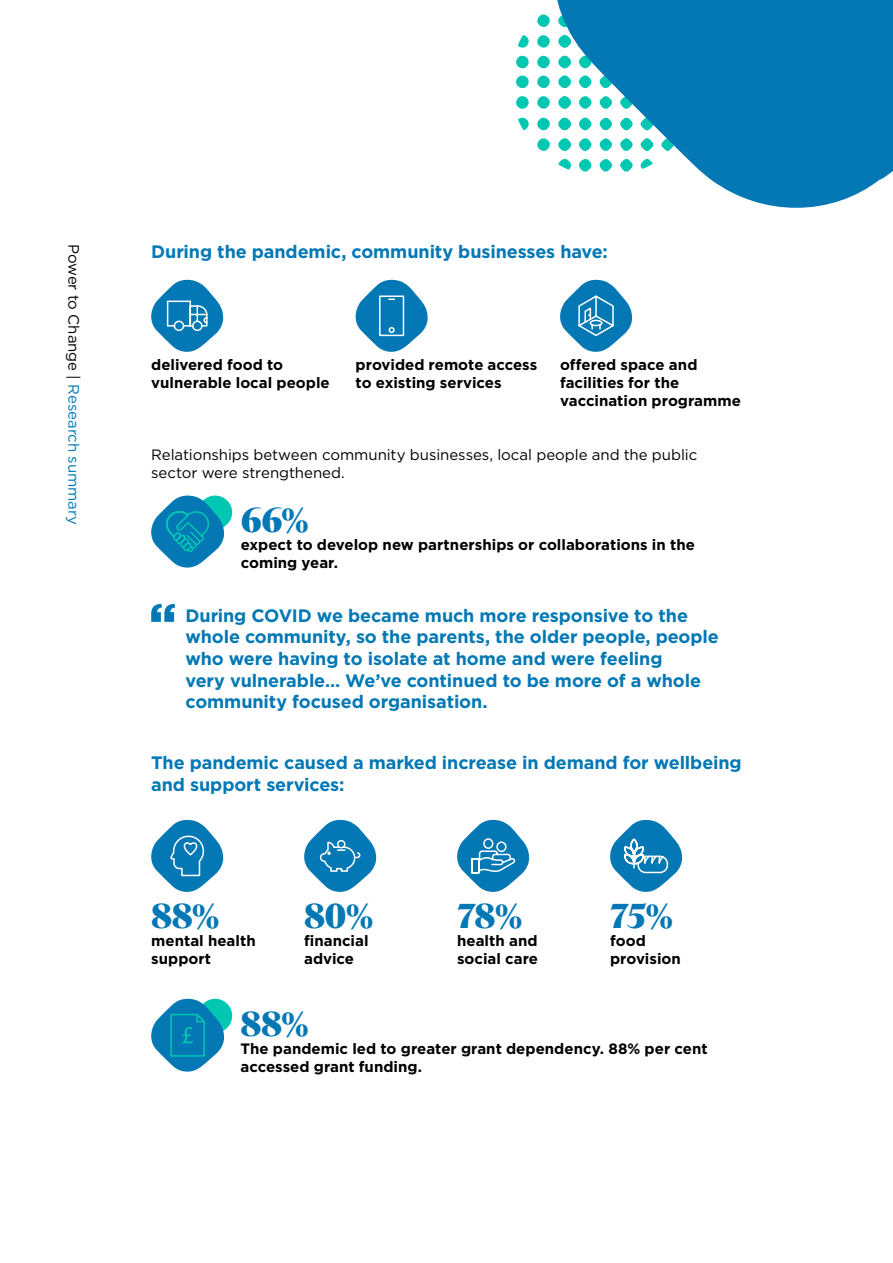
<style>
.page{position:relative;width:893px;height:1263px;background:#fff}
.page>*{position:absolute;margin:0;border:0;box-sizing:border-box;transform-origin:0 0}
.t1{font:36px "GT Super Display Super";letter-spacing:-.025em;color:#0378b5}
.t2{font:700 18px/21.6px "Gotham";letter-spacing:-.005em;color:#0378b5}
.t3{font:700 15px/18px "Gotham";color:#000}
.t4{font:15px/18px "Gotham";letter-spacing:-.005em;color:#000}
.t5{font:15px "Gotham";letter-spacing:-.005em;color:#0378b5}
.s1{color:#000}
</style>
<div class="page">
<svg style="left:610px;top:819px;width:72px;height:73px"></svg>
<svg style="left:151px;top:819px;width:72px;height:73px"></svg>
<svg style="left:457px;top:819px;width:72px;height:73px"></svg>
<svg style="left:304px;top:819px;width:72px;height:73px"></svg>
<div style="left:198px;top:496px;width:34px;height:33px;background:#00c7b1;border-radius:50%"></div>
<svg style="left:151px;top:495px;width:73px;height:73px"></svg>
<svg style="left:151px;top:604px;width:24px;height:18px"></svg>
<div style="left:198px;top:999px;width:34px;height:34px;background:#00c7b1;border-radius:50%"></div>
<svg style="left:151px;top:998px;width:73px;height:74px"></svg>
<svg style="left:516px;top:18px;width:22px;height:130px"></svg>
<svg style="left:538px;top:0;width:355px;height:208px;fill:#0378b5"></svg>
<svg style="left:355px;top:279px;width:73px;height:73px"></svg>
<svg style="left:560px;top:279px;width:72px;height:73px"></svg>
<svg style="left:151px;top:279px;width:72px;height:73px"></svg>
<p class="t5" style="left:84px;top:244px;width:283px;rotate:90deg"><span class="s1">Power to Change |</span> Research summary</p>
<p class="t2" style="left:151px;top:241px;width:458px">During the pandemic, community businesses have:</p>
<p class="t3" style="left:151px;top:355px;width:180px">delivered food to vulnerable local people</p>
<p class="t3" style="left:560px;top:355px;width:183px">offered space and facilities for the vaccination programme</p>
<p class="t3" style="left:356px;top:355px;width:183px">provided remote access to existing services</p>
<p class="t4" style="left:151px;top:445px;width:547px">Relationships between community businesses, local people and the public sector were strengthened.</p>
<h1 class="t1" style="left:241px;top:500px;width:70px">66%</h1>
<p class="t3" style="left:241px;top:535px;width:456px">expect to develop new partnerships or collaborations in the coming year.</p>
<p class="t2" style="left:186px;top:605px;width:535px">During COVID we became much more responsive to the whole community, so the parents, the older people, people who were having to isolate at home and were feeling<br>very vulnerable… We’ve continued to be more of a whole community focused organisation.</p>
<p class="t2" style="left:151px;top:752px;width:592px">The pandemic caused a marked increase in demand for wellbeing and support services:</p>
<h1 class="t1" style="left:151px;top:896px;width:70px">88%</h1>
<p class="t3" style="left:151px;top:931px;width:106px">mental health support</p>
<h1 class="t1" style="left:304px;top:896px;width:71px">80%</h1>
<p class="t3" style="left:304px;top:931px;width:66px">financial advice</p>
<h1 class="t1" style="left:457px;top:896px;width:67px">78%</h1>
<p class="t3" style="left:457px;top:931px;width:83px">health and social care</p>
<h1 class="t1" style="left:610px;top:896px;width:65px">75%</h1>
<p class="t3" style="left:610px;top:931px;width:72px">food provision</p>
<h1 class="t1" style="left:240px;top:1004px;width:70px">88%</h1>
<p class="t3" style="left:240px;top:1039px;width:469px">The pandemic led to greater grant dependency. 88% per cent accessed grant funding.</p>
</div>
